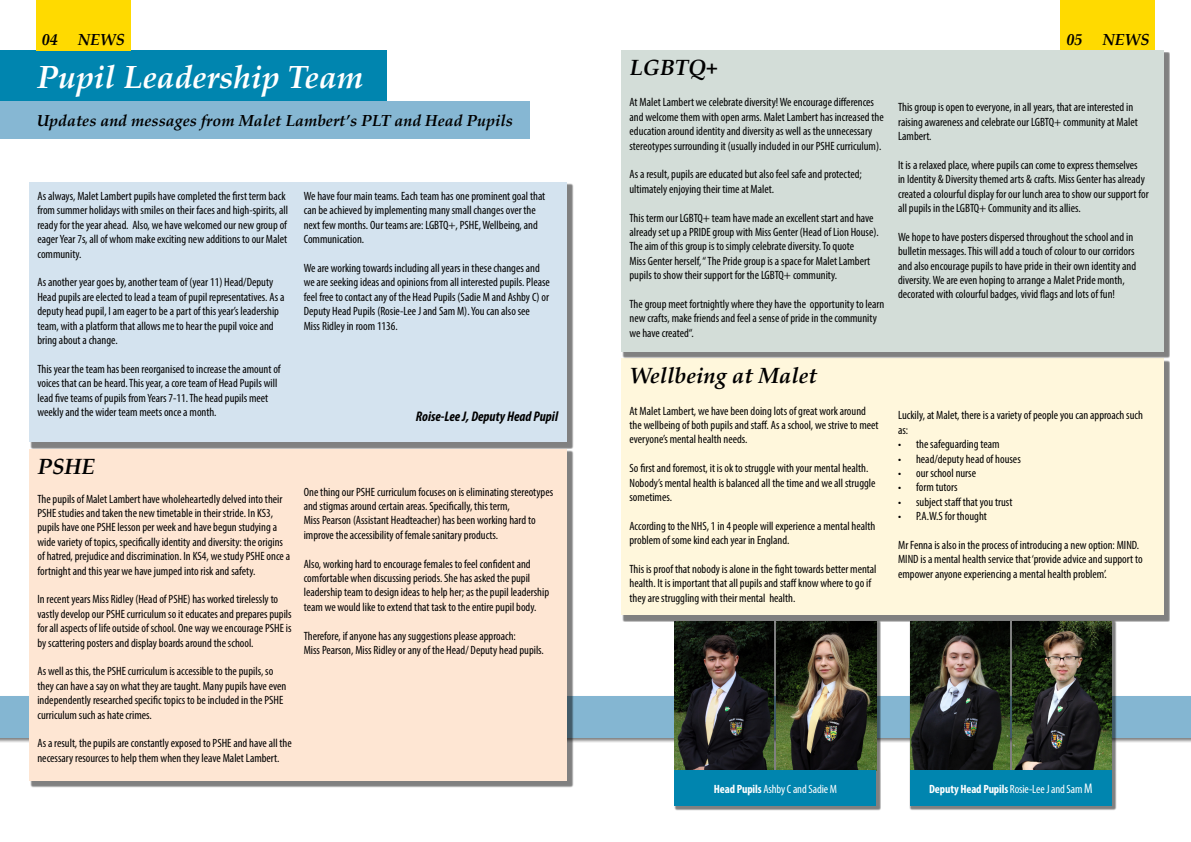
<style>
.page{position:relative;width:1191px;height:842px;background:#fff}
.page>*{position:absolute;margin:0;border:0;box-sizing:border-box;transform-origin:0 0}
.t1{font:italic 700 32px "Palatino Linotype";color:#fff}
.t2{font:italic 700 22px "Palatino Linotype";color:#000}
.t3{font:italic 700 16px "Palatino Linotype";color:#000}
.t4{font:italic 700 condensed 14px "Myriad Pro";color:#000}
.t5{font:condensed 12px/14.4px "Myriad Pro";color:#000}
.t6{font:700 condensed 12px "Myriad Pro";letter-spacing:-.01em;color:#fff}
.t7{font:condensed 12px "Myriad Pro";letter-spacing:-.01em;color:#fff}
.s1{font-weight:700}
.s2{font-weight:400}
.s3{font-weight:400;font-size:14px}
</style>
<div class="page">
<div style="left:1060px;top:0;width:95px;height:51px;background:#ffda00"></div>
<div style="left:0;top:51px;width:387px;height:51px;background:#0085af"></div>
<div style="left:30px;top:184px;width:543px;height:265px;background:#808080"></div>
<div style="left:29px;top:183px;width:537px;height:259px;background:#d4e3ef"></div>
<div style="left:0;top:695px;width:1191px;height:48px;background:#000;opacity:.5"></div>
<div style="left:0;top:697px;width:1191px;height:41px;background:#84b6d2"></div>
<div style="left:622px;top:360px;width:548px;height:262px;background:#000;opacity:.5"></div>
<div style="left:621px;top:359px;width:542px;height:256px;background:#fff7dc"></div>
<div style="left:30px;top:450px;width:543px;height:337px;background:#000;opacity:.5"></div>
<div style="left:29px;top:449px;width:537px;height:332px;background:#fee6d3"></div>
<div style="left:622px;top:52px;width:548px;height:306px;background:#000;opacity:.5"></div>
<div style="left:621px;top:51px;width:542px;height:301px;background:#d3ddd8"></div>
<div style="left:0;top:102px;width:529px;height:37px;background:#86b7d3"></div>
<div style="left:674px;top:620px;width:207px;height:190px;background:#000;opacity:.5"></div>
<img style="left:674px;top:621px;width:100px;height:149px">
<img style="left:776px;top:621px;width:100px;height:149px">
<div style="left:674px;top:770px;width:202px;height:36px;background:#0085af"></div>
<div style="left:909px;top:620px;width:207px;height:191px;background:#000;opacity:.5"></div>
<img style="left:910px;top:621px;width:99px;height:149px">
<img style="left:1012px;top:621px;width:99px;height:149px">
<div style="left:910px;top:770px;width:201px;height:36px;background:#0085af"></div>
<div style="left:36px;top:0;width:94px;height:51px;background:#ffda00"></div>
<h3 class="t3" style="left:42px;top:28px;width:17px">04</h3>
<h3 class="t3" style="left:78px;top:28px;width:48px">NEWS</h3>
<h1 class="t1" style="left:37px;top:54px;width:328px">Pupil Leadership Team</h1>
<h3 class="t3" style="left:37px;top:109px;width:477px">Updates and messages from Malet Lambert’s PLT and Head Pupils</h3>
<p class="t5" style="left:37px;top:189px;width:252px">As always, Malet Lambert pupils have completed the first term back from summer holidays with smiles on their faces and high-spirits, all ready for the year ahead. Also, we have welcomed our new group of eager Year 7s, all of whom make exciting new additions to our Malet community.</p>
<p class="t5" style="left:37px;top:275px;width:248px">As another year goes by, another team of (year 11) Head/Deputy Head pupils are elected to lead a team of pupil representatives. As a deputy head pupil, I am eager to be a part of this year’s leadership team, with a platform that allows me to hear the pupil voice and bring about a change.</p>
<p class="t5" style="left:37px;top:361px;width:245px">This year the team has been reorganised to increase the amount of voices that can be heard. This year, a core team of Head Pupils will lead five teams of pupils from Years 7-11. The head pupils meet weekly and the wider team meets once a month.</p>
<p class="t5" style="left:304px;top:189px;width:243px">We have four main teams. Each team has one prominent goal that can be achieved by implementing many small changes over the next few months. Our teams are: LGBTQ+, PSHE, Wellbeing, and Communication.</p>
<p class="t5" style="left:304px;top:261px;width:248px">We are working towards including all years in these changes and we are seeking ideas and opinions from all interested pupils. Please feel free to contact any of the Head Pupils (Sadie M and Ashby C) or Deputy Head Pupils (Rosie-Lee J and Sam M). You can also see<br>Miss Ridley in room 1136.</p>
<p class="t4" style="left:416px;top:407px;width:144px">Roise-Lee J, Deputy Head Pupil</p>
<h2 class="t2" style="left:37px;top:451px;width:59px">PSHE</h2>
<p class="t5" style="left:37px;top:491px;width:254px">The pupils of Malet Lambert have wholeheartedly delved into their PSHE studies and taken the new timetable in their stride. In KS3, pupils have one PSHE lesson per week and have begun studying a wide variety of topics, specifically identity and diversity: the origins of hatred, prejudice and discrimination. In KS4, we study PSHE once a fortnight and this year we have jumped into risk and safety.</p>
<p class="t5" style="left:37px;top:592px;width:256px">In recent years Miss Ridley (Head of PSHE) has worked tirelessly to vastly develop our PSHE curriculum so it educates and prepares pupils for all aspects of life outside of school. One way we encourage PSHE is by scattering posters and display boards around the school.</p>
<p class="t5" style="left:37px;top:664px;width:250px">As well as this, the PSHE curriculum is accessible to the pupils, so they can have a say on what they are taught. Many pupils have even independently researched specific topics to be included in the PSHE curriculum such as hate crimes.</p>
<p class="t5" style="left:37px;top:736px;width:256px">As a result, the pupils are constantly exposed to PSHE and have all the necessary resources to help them when they leave Malet Lambert.</p>
<p class="t5" style="left:304px;top:484px;width:251px">One thing our PSHE curriculum focuses on is eliminating stereotypes and stigmas around certain areas. Specifically, this term,<br>Miss Pearson (Assistant Headteacher) has been working hard to improve the accessibility of female sanitary products.</p>
<p class="t5" style="left:304px;top:556px;width:247px">Also, working hard to encourage females to feel confident and comfortable when discussing periods. She has asked the pupil leadership team to design ideas to help her; as the pupil leadership team we would like to extend that task to the entire pupil body.</p>
<p class="t5" style="left:304px;top:628px;width:242px">Therefore, if anyone has any suggestions please approach:<br>Miss Pearson, Miss Ridley or any of the Head/ Deputy head pupils.</p>
<h2 class="t2" style="left:629px;top:52px;width:89px">LGBTQ+</h2>
<p class="t5" style="left:629px;top:95px;width:256px">At Malet Lambert we celebrate diversity! We encourage differences and welcome them with open arms. Malet Lambert has increased the education around identity and diversity as well as the unnecessary stereotypes surrounding it (usually included in our PSHE curriculum).</p>
<p class="t5" style="left:629px;top:167px;width:234px">As a result, pupils are educated but also feel safe and protected; ultimately enjoying their time at Malet.</p>
<p class="t5" style="left:629px;top:210px;width:251px">This term our LGBTQ+ team have made an excellent start and have already set up a PRIDE group with Miss Genter (Head of Lion House).<br>The aim of this group is to simply celebrate diversity. To quote<br>Miss Genter herself, “ The Pride group is a space for Malet Lambert pupils to show their support for the LGBTQ+ community.</p>
<p class="t5" style="left:629px;top:297px;width:256px">The group meet fortnightly where they have the opportunity to learn new crafts, make friends and feel a sense of pride in the community we have created“.</p>
<h2 class="t2" style="left:629px;top:360px;width:189px">Wellbeing at Malet</h2>
<p class="t5" style="left:629px;top:403px;width:251px">At Malet Lambert, we have been doing lots of great work around the wellbeing of both pupils and staff. As a school, we strive to meet everyone’s mental health needs.</p>
<p class="t5" style="left:629px;top:461px;width:247px">So first and foremost, it is ok to struggle with your mental health.<br>Nobody’s mental health is balanced all the time and we all struggle sometimes.</p>
<p class="t5" style="left:629px;top:518px;width:247px">According to the NHS, 1 in 4 people will experience a mental health problem of some kind each year in England.</p>
<p class="t5" style="left:629px;top:562px;width:248px">This is proof that nobody is alone in the fight towards better mental health. It is important that all pupils and staff know where to go if they are struggling with their mental health.</p>
<h3 class="t3" style="left:1066px;top:28px;width:17px">05</h3>
<h3 class="t3" style="left:1102px;top:28px;width:48px">NEWS</h3>
<p class="t5" style="left:898px;top:100px;width:241px">This group is open to everyone, in all years, that are interested in raising awareness and celebrate our LGBTQ+ community at Malet<br>Lambert.</p>
<p class="t5" style="left:898px;top:158px;width:252px">It is a relaxed place, where pupils can come to express themselves<br>in Identity &amp; Diversity themed arts &amp; crafts. Miss Genter has already created a colourful display for our lunch area to show our support for all pupils in the LGBTQ+ Community and its allies.</p>
<p class="t5" style="left:898px;top:230px;width:239px">We hope to have posters dispersed throughout the school and in bulletin messages. This will add a touch of colour to our corridors and also encourage pupils to have pride in their own identity and diversity. We are even hoping to arrange a Malet Pride month, decorated with colourful badges, vivid flags and lots of fun!</p>
<p class="t5" style="left:898px;top:408px;width:246px">Luckily, at Malet, there is a variety of people you can approach such as:</p>
<p class="t5" style="left:898px;top:437px;width:103px">• the safeguarding team</p>
<p class="t5" style="left:898px;top:451px;width:124px">• head/deputy head of houses</p>
<p class="t5" style="left:898px;top:466px;width:79px">• our school nurse</p>
<p class="t5" style="left:898px;top:480px;width:61px">• form tutors</p>
<p class="t5" style="left:898px;top:494px;width:116px">• subject staff that you trust</p>
<p class="t5" style="left:898px;top:509px;width:90px">• P.A.W.S for thought</p>
<p class="t5" style="left:898px;top:538px;width:246px">Mr Fenna is also in the process of introducing a new option: MIND.<br>MIND is a mental health service that ‘provide advice and support to empower anyone experiencing a mental health problem’.</p>
<p class="t7" style="left:714px;top:781px;width:125px"><span class="s1">Head Pupils</span> Ashby C and Sadie M</p>
<p class="t6" style="left:929px;top:782px;width:165px">Deputy Head Pupils <span class="s2">Rosie-Lee J and Sam</span> <span class="s3">M</span></p>
</div>
